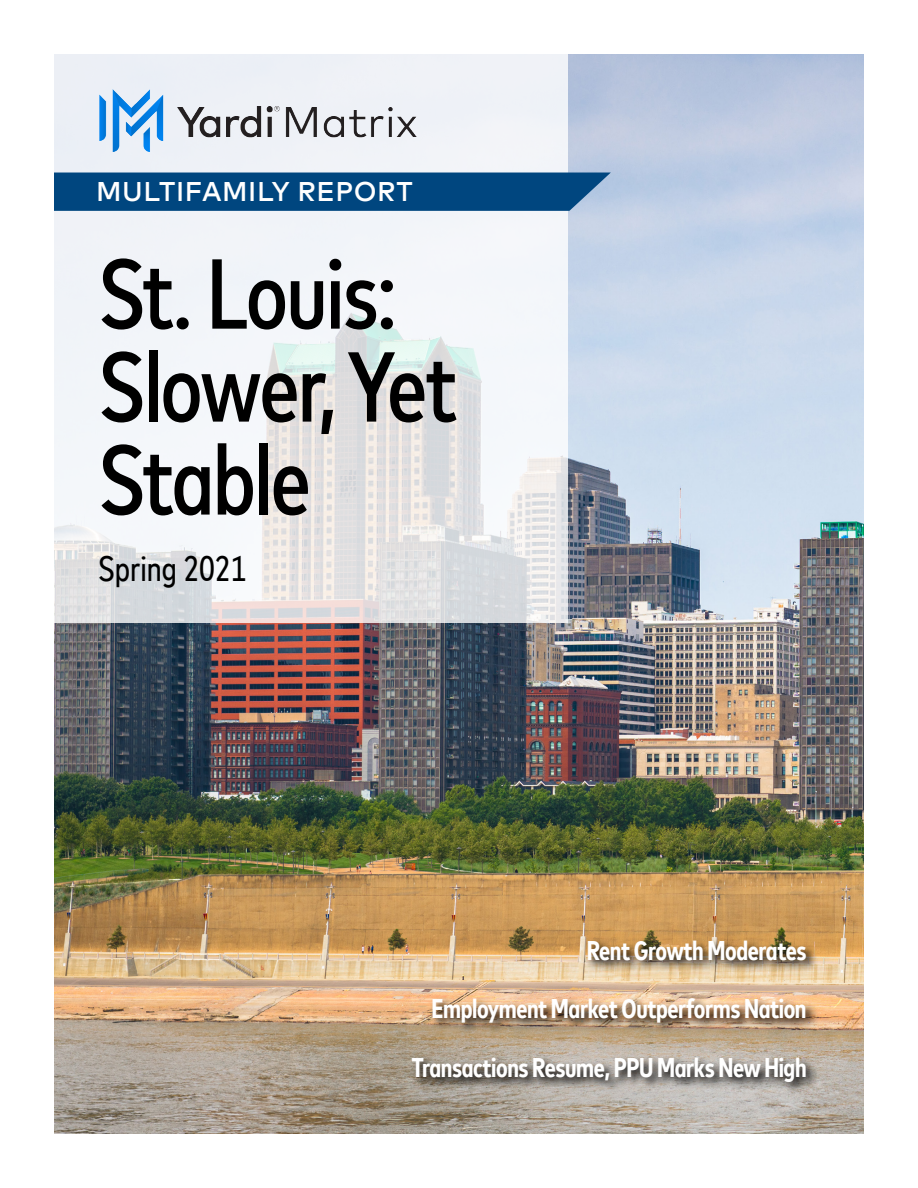
<style>
.page{position:relative;width:918px;height:1188px;background:#fff}
.page>*{position:absolute;margin:0;border:0;box-sizing:border-box;transform-origin:0 0}
.t1{font:500 condensed 99px/93px "Mark Offc Pro";letter-spacing:-.02em;color:#000}
.t2{font:condensed 36px "Mark Offc Pro";color:#000}
.t3{font:700 condensed 27px/58.5px "Mark Offc Pro";letter-spacing:-.015em;color:#fff;text-align:right}
.t4{font:500 27px "Mark Offc Pro";letter-spacing:.02em;color:#fff}
</style>
<div class="page">
<img style="left:54px;top:54px;width:810px;height:1080px">
<svg style="left:54px;top:54px;width:513px;height:569px;fill:#f1f3f8"></svg>
<div style="left:54px;top:173px;width:557px;height:38px;background:#00467f"></div>
<img style="left:409px;top:938px;width:410px;height:156px">
<img style="left:99px;top:89px;width:319px;height:63px">
<p class="t4" style="left:96px;top:171px;width:318px">MULTIFAMILY REPORT</p>
<h1 class="t1" style="left:98px;top:240px;width:360px">St. Louis:<br>Slower, Yet<br>Stable</h1>
<h2 class="t2" style="left:98px;top:543px;width:150px">Spring 2021</h2>
<p class="t3" style="left:412px;top:919px;width:396px">Rent Growth Moderates<br>Employment Market Outperforms Nation<br>Transactions Resume, PPU Marks New High</p>
</div>
